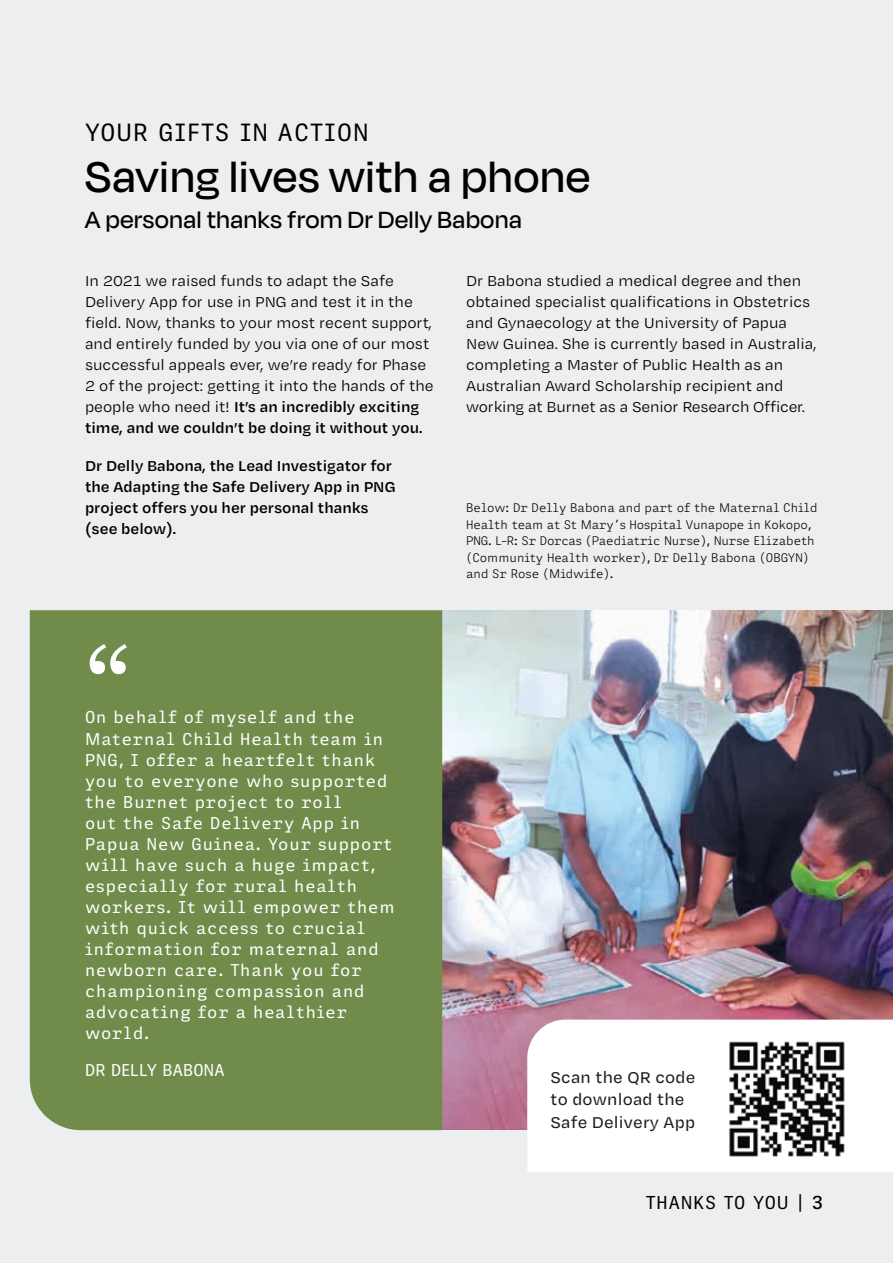
<style>
.page{position:relative;width:893px;height:1263px;background:#eceef0}
.page>*{position:absolute;margin:0;border:0;box-sizing:border-box;transform-origin:0 0}
.t1{font:114px "Georgia";color:#fff}
.t2{font:500 49.5px "Degular Display";letter-spacing:.03em;color:#000}
.t3{font:500 27px "Degular Display";letter-spacing:.03em;color:#000}
.t4{font:24px "Adelle Mono Flex";letter-spacing:.06em;color:#000}
.t5{font:500 18px/22.5px "Degular Text";letter-spacing:.01em;color:#231f20}
.t6{font:18px "Adelle Mono Flex";letter-spacing:.06em;color:#000}
.t7{font:16.5px/21px "Degular Text";color:#000}
.t8{font:16.5px/21px "Adelle Mono Flex";letter-spacing:.06em;color:#fff}
.t9{font:600 16.5px/21px "Degular Text";color:#000}
.t10{font:16.5px "Adelle Mono Flex";letter-spacing:.01em;color:#fff}
.t11{font:300 12px/16.5px "Adelle Mono Flex";color:#000}
.s1{font-weight:600}
</style>
<div class="page">
<img style="left:442px;top:610px;width:451px;height:520px">
<div style="left:30px;top:610px;width:412px;height:520px;background:#718c4a"></div>
<div style="left:527px;top:1019px;width:366px;height:153px;background:#fff"></div>
<img style="left:727px;top:1038px;width:119px;height:120px">
<h3 class="t4" style="left:85px;top:117px;width:285px">YOUR GIFTS IN ACTION</h3>
<h2 class="t2" style="left:85px;top:148px;width:506px">Saving lives with a phone</h2>
<h3 class="t3" style="left:85px;top:204px;width:438px">A personal thanks from Dr Delly Babona</h3>
<p class="t7" style="left:85px;top:269px;width:350px">In 2021 we raised funds to adapt the Safe Delivery App for use in PNG and test it in the field. Now, thanks to your most recent support, and entirely funded by you via one of our most successful appeals ever, we’re ready for Phase 2 of the project: getting it into the hands of the people who need it! <span class="s1">It’s an incredibly exciting time, and we couldn’t be doing it without you.</span></p>
<p class="t9" style="left:85px;top:454px;width:312px">Dr Delly Babona, the Lead Investigator for the Adapting the Safe Delivery App in PNG project offers you her personal thanks (see below).</p>
<h1 class="t1" style="left:85px;top:606px;width:48px">“</h1>
<p class="t8" style="left:85px;top:707px;width:311px">On behalf of myself and the<br>Maternal Child Health team in<br>PNG, I offer a heartfelt thank you to everyone who supported the Burnet project to roll<br>out the Safe Delivery App in<br>Papua New Guinea. Your support will have such a huge impact, especially for rural health workers. It will empower them with quick access to crucial information for maternal and newborn care. Thank you for championing compassion and advocating for a healthier world.</p>
<p class="t10" style="left:85px;top:1059px;width:141px">DR DELLY BABONA</p>
<p class="t7" style="left:466px;top:270px;width:352px">Dr Babona studied a medical degree and then obtained specialist qualifications in Obstetrics and Gynaecology at the University of Papua New Guinea. She is currently based in Australia, completing a Master of Public Health as an Australian Award Scholarship recipient and working at Burnet as a Senior Research Officer.</p>
<p class="t11" style="left:466px;top:500px;width:353px">Below: Dr Delly Babona and part of the Maternal Child Health team at St Mary’s Hospital Vunapope in Kokopo, PNG. L-R: Sr Dorcas (Paediatric Nurse), Nurse Elizabeth (Community Health worker), Dr Delly Babona (OBGYN) and Sr Rose (Midwife).</p>
<p class="t5" style="left:551px;top:1065px;width:146px">Scan the QR code to download the<br>Safe Delivery App</p>
<p class="t6" style="left:646px;top:1192px;width:179px">THANKS TO YOU | <span class="s1">3</span></p>
</div>
